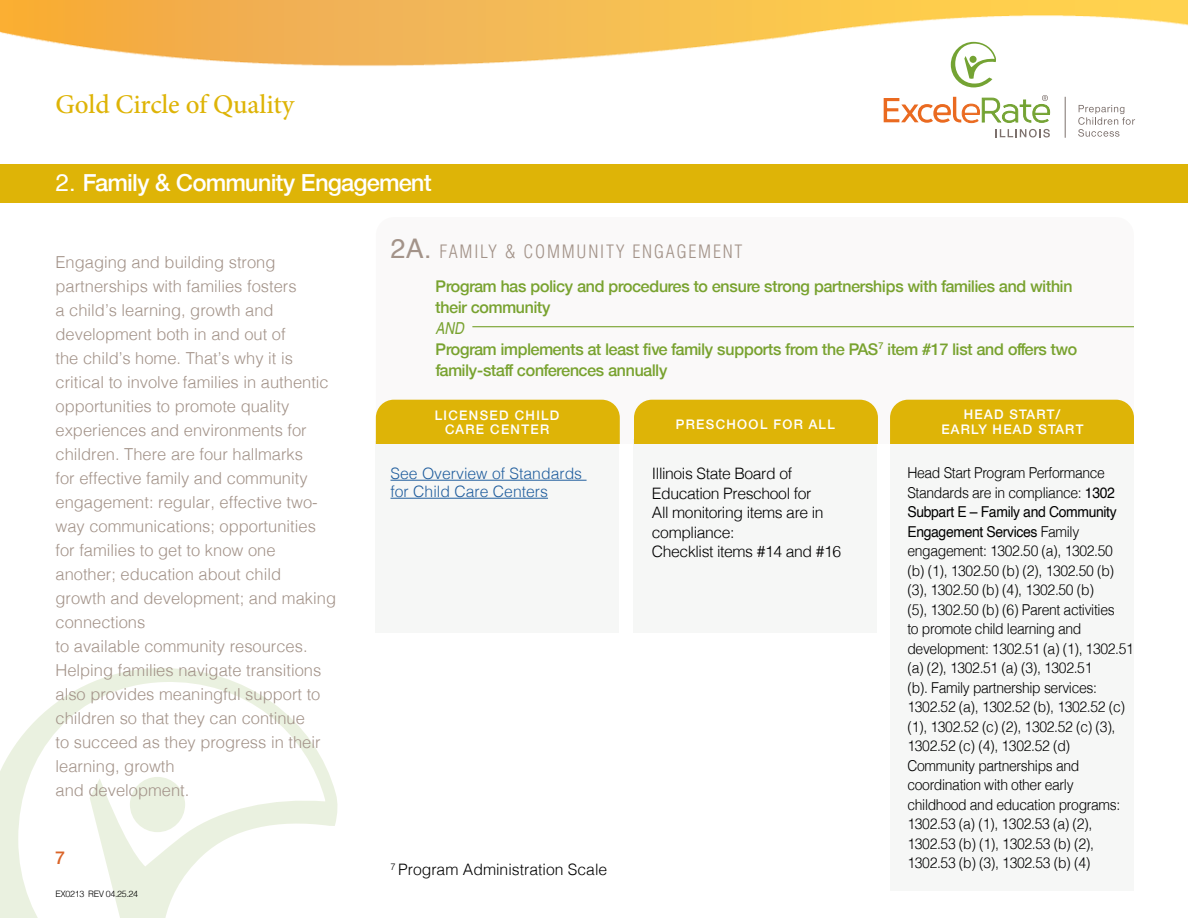
<style>
.page{position:relative;width:1188px;height:918px;background:#fff}
.page>*{position:absolute;margin:0;border:0;box-sizing:border-box;transform-origin:0 0}
.t1{font:500 27px "Minion Pro";letter-spacing:-.005em;color:#deb407}
.t2{font:500 24px "Helvetica";letter-spacing:-.01em;color:#fff}
.t3{font:300 condensed 18px "Helvetica";letter-spacing:.1em;color:#a39389}
.t4{font:500 18px "Helvetica";color:#da6428}
.t5{font:300 16.5px/24px "Helvetica";color:#a39389}
.t6{font:500 16.5px/21px "Helvetica";letter-spacing:-.005em;color:#78a22f}
.t7{font:italic condensed 16.5px "Helvetica CE";color:#78a22f}
.t8{font:300 15.75px/19.5px "Helvetica";letter-spacing:-.025em;color:#000}
.t9{font:300 15.75px/18px "Helvetica";color:#215e9e}
.t10{font:300 15.75px "Helvetica";color:#000}
.t11{font:300 15px/19.5px "Helvetica";letter-spacing:-.025em;color:#000;scale:.93 1}
.t12{font:500 13.5px/14.2px "Helvetica";letter-spacing:.1em;color:#fff;text-align:center}
.t13{font:300 8.85px "Helvetica";letter-spacing:-.04em;color:#000}
.s1{font-weight:400}
.s2{font-weight:400;font-stretch:normal;font-size:27px}
.s3{font-weight:700}
</style>
<div class="page">
<svg style="left:1078px;top:105px;width:57px;height:32px"></svg>
<hr style="left:1065px;top:97px;width:1px;height:41px;background:#7d716d">
<svg style="left:953px;top:75px;width:40px;height:12px"></svg>
<svg style="left:884px;top:95px;width:166px;height:42px"></svg>
<div style="left:0;top:164px;width:1188px;height:39px;background:#deb407"></div>
<img style="left:0;top:0;width:1188px;height:75px">
<svg style="left:0;top:668px;width:338px;height:250px"></svg>
<svg style="left:391px;top:327px;width:743px;height:116px"></svg>
<div style="left:890px;top:439px;width:244px;height:452px;background:#f6f7f6"></div>
<div style="left:375px;top:441px;width:244px;height:191px;background:#f6f7f6"></div>
<div style="left:633px;top:439px;width:244px;height:193px;background:#f6f7f6"></div>
<div style="left:634px;top:400px;width:243px;height:43px;background:#deb407"></div>
<hr style="left:472px;top:326px;width:662px;height:1px;background:#78a22f">
<div style="left:376px;top:400px;width:243px;height:43px;background:#deb407"></div>
<div style="left:890px;top:400px;width:244px;height:43px;background:#deb407"></div>
<hr style="left:391px;top:480px;width:196px;height:1px;background:#215e9e">
<hr style="left:391px;top:498px;width:157px;height:1px;background:#215e9e">
<h1 class="t1" style="left:56px;top:86px;width:240px">Gold Circle of Quality</h1>
<h2 class="t2" style="left:56px;top:168px;width:378px"><span class="s1">2.</span> Family &amp; Community Engagement</h2>
<p class="t5" style="left:56px;top:249px;width:282px">Engaging and building strong partnerships with families fosters<br>a child’s learning, growth and development both in and out of<br>the child’s home. That’s why it is critical to involve families in authentic opportunities to promote quality experiences and environments for children. There are four hallmarks<br>for effective family and community engagement: regular, effective two&shy;way communications; opportunities for families to get to know one another; education about child<br>growth and development; and making connections<br>to available community resources.<br>Helping families navigate transitions also provides meaningful support to children so that they can continue<br>to succeed as they progress in their learning, growth<br>and development.</p>
<p class="t4" style="left:56px;top:847px;width:11px">7</p>
<p class="t13" style="left:56px;top:887px;width:84px">EX0213 REV 04.25.24</p>
<p class="t3" style="left:391px;top:240px;width:354px"><span class="s2">2A.</span> FAMILY &amp; COMMUNITY ENGAGEMENT</p>
<p class="t6" style="left:436px;top:275px;width:638px">Program has policy and procedures to ensure strong partnerships with families and within their community</p>
<p class="t7" style="left:436px;top:318px;width:30px">AND</p>
<p class="t6" style="left:436px;top:338px;width:643px">Program implements at least five family supports from the PAS<sup>7</sup> item <span class="s3">#</span>17 list and offers two family-staff conferences annually</p>
<p class="t12" style="left:435px;top:408px;width:126px">LICENSED CHILD<br>CARE CENTER</p>
<p class="t12" style="left:941px;top:407px;width:144px">HEAD START/<br>EARLY HEAD START</p>
<p class="t12" style="left:676px;top:417px;width:160px">PRESCHOOL FOR ALL</p>
<p class="t8" style="left:652px;top:463px;width:191px">Illinois State Board of<br>Education Preschool for<br>All monitoring items are in compliance:<br>Checklist items #14 and #16</p>
<p class="t9" style="left:391px;top:463px;width:193px">See Overview of Standards for Child Care Centers</p>
<p class="t11" style="left:907px;top:462px;width:245px">Head Start Program Performance Standards are in compliance: <span class="s1">1302<br>Subpart E – Family and Community Engagement Services</span> Family engagement: 1302.50 (a), 1302.50<br>(b) (1), 1302.50 (b) (2), 1302.50 (b) (3), 1302.50 (b) (4), 1302.50 (b)<br>(5), 1302.50 (b) (6) Parent activities<br>to promote child learning and development: 1302.51 (a) (1), 1302.51 (a) (2), 1302.51 (a) (3), 1302.51<br>(b). Family partnership services:<br>1302.52 (a), 1302.52 (b), 1302.52 (c) (1), 1302.52 (c) (2), 1302.52 (c) (3), 1302.52 (c) (4), 1302.52 (d)<br>Community partnerships and coordination with other early childhood and education programs:<br>1302.53 (a) (1), 1302.53 (a) (2), 1302.53 (b) (1), 1302.53 (b) (2), 1302.53 (b) (3), 1302.53 (b) (4)</p>
<p class="t10" style="left:391px;top:856px;width:218px"><sup>7</sup> Program Administration Scale</p>
</div>
